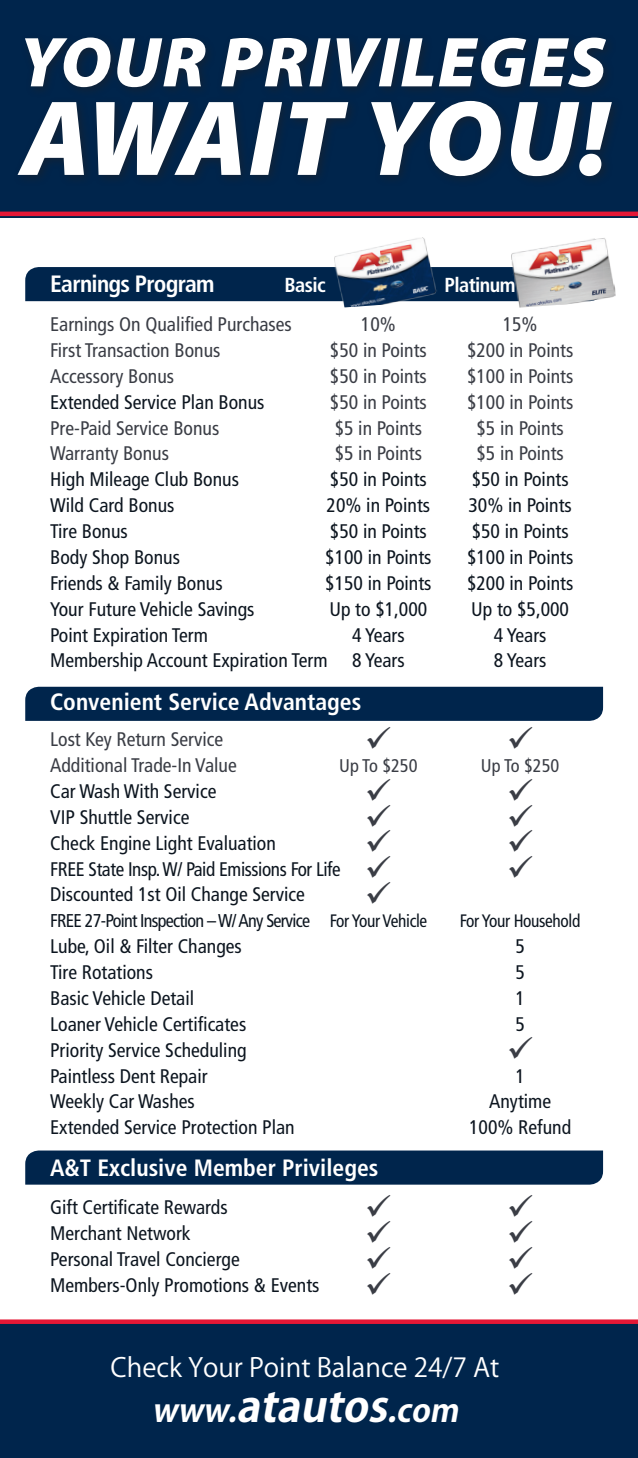
<style>
.page{position:relative;width:638px;height:1458px;background:#fff}
.page>*{position:absolute;margin:0;border:0;box-sizing:border-box;transform-origin:0 0}
.Subheader{font:italic 900 108px "Myriad Pro";letter-spacing:-.005em;color:#fff}
.Subheader-2{font:italic 900 71.33px "Myriad Pro";letter-spacing:.02em;color:#fff}
.t1{font:italic 700 31.72px "Koz Go Pr 6 N";color:#fff}
.t2{font:26.1px "Koz Go Pr 6 N";color:#fff}
.Merchant_Header{font:700 condensed 23.62px "Frutiger";color:#fff}
.Merchant_Header-2{font:700 condensed 23.62px "Frutiger";letter-spacing:-.03em;color:#fff}
.Merchant_Header-3{font:700 condensed 20.25px "Frutiger";letter-spacing:-.03em;color:#fff}
.Merchant_Header-4{font:condensed 19.8px "Frutiger";color:#0c151f}
.Merchant_Header-5{font:condensed 19.8px "Frutiger";color:#3a3d45}
.Merchant_Header-6{font:condensed 19.8px "Frutiger";letter-spacing:-.02em;color:#0c151f}
.Merchant_Header-7{font:condensed 18.45px "Frutiger";letter-spacing:-.04em;color:#0c151f}
.Merchant_Header-8{font:condensed 18.45px "Frutiger";color:#3a3d45}
.Merchant_Header-9{font:condensed 18px "Frutiger";letter-spacing:-.02em;color:#0c151f;scale:.96 1}
.s1{color:#3a3d45}
.s2{font-size:18px}
.s3{font-size:42.98px}
.s4{font-size:33.52px}
</style>
<div class="page">
<div style="left:0;top:0;width:638px;height:218px;background:#00254c"></div>
<div style="left:0;top:1322px;width:638px;height:136px;background:#00254c"></div>
<div style="left:13px;top:32px;width:610px;height:155px;background:#231f20;opacity:.5"></div>
<div style="left:25px;top:267px;width:485px;height:34px;background:#00254c"></div>
<div style="left:25px;top:1151px;width:578px;height:34px;background:#00254c"></div>
<img style="left:333px;top:237px;width:105px;height:71px">
<img style="left:510px;top:238px;width:106px;height:70px">
<hr style="left:0;top:212px;width:638px;height:4px;background:#e51836">
<div style="left:0;top:1319px;width:638px;height:5px;background:#e51836"></div>
<div style="left:25px;top:687px;width:578px;height:34px;background:#00254c"></div>
<p class="Subheader-2" style="left:20px;top:22px;width:587px">YOUR PRIVILEGES</p>
<p class="Subheader" style="left:21px;top:78px;width:590px">AWAIT YOU!</p>
<p class="Merchant_Header-2" style="left:50px;top:270px;width:166px">Earnings Program</p>
<p class="Merchant_Header-3" style="left:285px;top:273px;width:43px">Basic</p>
<p class="Merchant_Header-3" style="left:445px;top:273px;width:72px">Platinum</p>
<p class="Merchant_Header-5" style="left:50px;top:313px;width:243px">Earnings On Qualified Purchases</p>
<p class="Merchant_Header-5" style="left:361px;top:313px;width:36px">10%</p>
<p class="Merchant_Header-5" style="left:503px;top:313px;width:36px">15%</p>
<p class="Merchant_Header-5" style="left:50px;top:339px;width:172px">First Transaction Bonus</p>
<p class="Merchant_Header-5" style="left:330px;top:339px;width:98px">$50 in Points</p>
<p class="Merchant_Header-5" style="left:467px;top:339px;width:108px">$200 in Points</p>
<p class="Merchant_Header-5" style="left:50px;top:364px;width:125px">Accessory Bonus</p>
<p class="Merchant_Header-5" style="left:330px;top:364px;width:98px">$50 in Points</p>
<p class="Merchant_Header-5" style="left:467px;top:364px;width:108px">$100 in Points</p>
<p class="Merchant_Header-4" style="left:50px;top:390px;width:216px">Extended Service Plan Bonus</p>
<p class="Merchant_Header-5" style="left:330px;top:390px;width:98px">$50 in Points</p>
<p class="Merchant_Header-5" style="left:467px;top:390px;width:108px">$100 in Points</p>
<p class="Merchant_Header-5" style="left:50px;top:416px;width:171px">Pre-Paid Service Bonus</p>
<p class="Merchant_Header-5" style="left:335px;top:416px;width:89px">$5 in Points</p>
<p class="Merchant_Header-5" style="left:476px;top:416px;width:89px">$5 in Points</p>
<p class="Merchant_Header-5" style="left:50px;top:442px;width:120px">Warranty Bonus</p>
<p class="Merchant_Header-5" style="left:335px;top:442px;width:89px">$5 in Points</p>
<p class="Merchant_Header-5" style="left:476px;top:442px;width:89px">$5 in Points</p>
<p class="Merchant_Header-4" style="left:50px;top:468px;width:190px">High Mileage Club Bonus</p>
<p class="Merchant_Header-4" style="left:330px;top:468px;width:98px">$50 in Points</p>
<p class="Merchant_Header-4" style="left:472px;top:468px;width:98px">$50 in Points</p>
<p class="Merchant_Header-4" style="left:50px;top:494px;width:126px">Wild Card Bonus</p>
<p class="Merchant_Header-4" style="left:327px;top:494px;width:105px">20% in Points</p>
<p class="Merchant_Header-4" style="left:468px;top:494px;width:105px">30% in Points</p>
<p class="Merchant_Header-4" style="left:50px;top:520px;width:79px">Tire Bonus</p>
<p class="Merchant_Header-4" style="left:330px;top:520px;width:98px">$50 in Points</p>
<p class="Merchant_Header-4" style="left:472px;top:520px;width:98px">$50 in Points</p>
<p class="Merchant_Header-4" style="left:50px;top:546px;width:131px">Body Shop Bonus</p>
<p class="Merchant_Header-4" style="left:325px;top:546px;width:108px">$100 in Points</p>
<p class="Merchant_Header-4" style="left:467px;top:546px;width:108px">$100 in Points</p>
<p class="Merchant_Header-4" style="left:50px;top:571px;width:174px">Friends &amp; Family Bonus</p>
<p class="Merchant_Header-4" style="left:325px;top:571px;width:108px">$150 in Points</p>
<p class="Merchant_Header-4" style="left:467px;top:571px;width:108px">$200 in Points</p>
<p class="Merchant_Header-4" style="left:50px;top:597px;width:206px">Your Future Vehicle Savings</p>
<p class="Merchant_Header-4" style="left:329px;top:597px;width:99px">Up to $1,000</p>
<p class="Merchant_Header-4" style="left:471px;top:597px;width:99px">Up to $5,000</p>
<p class="Merchant_Header-4" style="left:50px;top:623px;width:159px">Point Expiration Term</p>
<p class="Merchant_Header-4" style="left:352px;top:623px;width:54px">4 Years</p>
<p class="Merchant_Header-4" style="left:494px;top:623px;width:54px">4 Years</p>
<p class="Merchant_Header-4" style="left:50px;top:649px;width:356px">Membership Account Expiration Term 8 Years</p>
<p class="Merchant_Header-4" style="left:494px;top:649px;width:54px">8 Years</p>
<p class="Merchant_Header" style="left:50px;top:688px;width:313px">Convenient Service Advantages</p>
<p class="Merchant_Header-5" style="left:50px;top:728px;width:175px">Lost Key Return Service</p>
<p class="Merchant_Header-5" style="left:50px;top:754px;width:188px">Additional Trade-In Value</p>
<p class="Merchant_Header-8" style="left:339px;top:755px;width:80px">Up To $250</p>
<p class="Merchant_Header-8" style="left:481px;top:755px;width:80px">Up To $250</p>
<p class="Merchant_Header-4" style="left:50px;top:780px;width:168px">Car Wash With Service</p>
<p class="Merchant_Header-4" style="left:50px;top:805px;width:141px">VIP Shuttle Service</p>
<p class="Merchant_Header-4" style="left:50px;top:831px;width:227px">Check Engine Light Evaluation</p>
<p class="Merchant_Header-6" style="left:50px;top:857px;width:343px">FREE State Insp. W/ Paid Emissions For Life <span class="s1">✓</span></p>
<p class="Merchant_Header-4" style="left:50px;top:883px;width:256px">Discounted 1st Oil Change Service</p>
<p class="Merchant_Header-7" style="left:50px;top:910px;width:379px">FREE 27-Point Inspection – W/ Any Service <span class="s2">For Your Vehicle</span></p>
<p class="Merchant_Header-9" style="left:460px;top:911px;width:127px">For Your Household</p>
<p class="Merchant_Header-4" style="left:50px;top:935px;width:193px">Lube, Oil &amp; Filter Changes</p>
<p class="Merchant_Header-4" style="left:515px;top:935px;width:11px">5</p>
<p class="Merchant_Header-4" style="left:50px;top:961px;width:104px">Tire Rotations</p>
<p class="Merchant_Header-4" style="left:515px;top:961px;width:11px">5</p>
<p class="Merchant_Header-4" style="left:50px;top:987px;width:145px">Basic Vehicle Detail</p>
<p class="Merchant_Header-4" style="left:515px;top:987px;width:11px">1</p>
<p class="Merchant_Header-4" style="left:50px;top:1012px;width:198px">Loaner Vehicle Certificates</p>
<p class="Merchant_Header-4" style="left:515px;top:1012px;width:11px">5</p>
<p class="Merchant_Header-4" style="left:50px;top:1038px;width:198px">Priority Service Scheduling</p>
<p class="Merchant_Header-4" style="left:50px;top:1064px;width:159px">Paintless Dent Repair</p>
<p class="Merchant_Header-4" style="left:515px;top:1064px;width:11px">1</p>
<p class="Merchant_Header-4" style="left:50px;top:1090px;width:146px">Weekly Car Washes</p>
<p class="Merchant_Header-4" style="left:489px;top:1090px;width:63px">Anytime</p>
<p class="Merchant_Header-4" style="left:50px;top:1116px;width:246px">Extended Service Protection Plan</p>
<p class="Merchant_Header-4" style="left:469px;top:1116px;width:103px">100% Refund</p>
<p class="Merchant_Header" style="left:50px;top:1154px;width:330px">A&amp;T Exclusive Member Privileges</p>
<p class="Merchant_Header-4" style="left:50px;top:1196px;width:179px">Gift Certificate Rewards</p>
<p class="Merchant_Header-4" style="left:50px;top:1222px;width:142px">Merchant Network</p>
<p class="Merchant_Header-4" style="left:50px;top:1248px;width:191px">Personal Travel Concierge</p>
<p class="Merchant_Header-4" style="left:50px;top:1273px;width:271px">Members-Only Promotions &amp; Events</p>
<p class="t2" style="left:111px;top:1353px;width:390px">Check Your Point Balance 24/7 At</p>
<p class="t1" style="left:152px;top:1392px;width:318px">www.<span class="s3">atautos</span><span class="s4">.</span>com</p>
</div>
